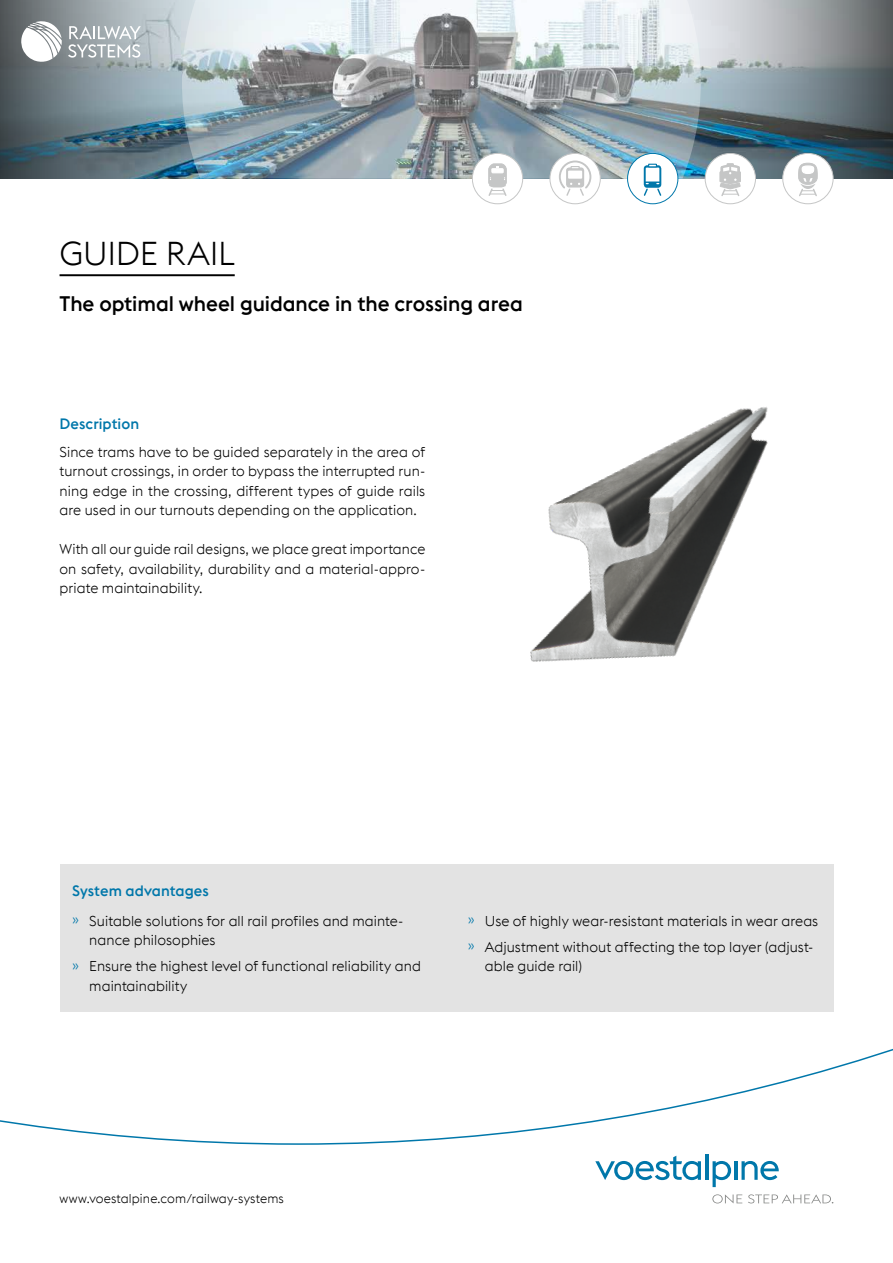
<style>
.page{position:relative;width:893px;height:1263px;background:#fff}
.page>*{position:absolute;margin:0;border:0;box-sizing:border-box;transform-origin:0 0}
.t1{font:300 33px "voestalpine";letter-spacing:-.01em;color:#000}
.t2{font:500 21px "voestalpine";letter-spacing:-.005em;color:#000}
.t3{font:500 15px "voestalpine";letter-spacing:.005em;color:#07a}
.t4{font:300 14.25px/19.5px "voestalpine";letter-spacing:.005em;color:#000}
.t5{font:300 12.75px "voestalpine";letter-spacing:.01em;color:#000}
.s1{color:#07a}
</style>
<div class="page">
<svg style="left:0;top:1048px;width:893px;height:97px"></svg>
<svg style="left:595px;top:1156px;width:106px;height:24px"></svg>
<hr style="left:705px;top:1154px;width:3px;height:26px;background:#07a">
<svg style="left:713px;top:1161px;width:18px;height:26px"></svg>
<hr style="left:734px;top:1161px;width:3px;height:19px;background:#07a">
<svg style="left:741px;top:1161px;width:38px;height:19px"></svg>
<svg style="left:712px;top:1194px;width:30px;height:9px"></svg>
<svg style="left:748px;top:1194px;width:85px;height:9px"></svg>
<svg style="left:0;top:0;width:182px;height:179px;background:#71838b"></svg>
<svg style="left:701px;top:0;width:192px;height:179px;background:#79878f"></svg>
<svg style="left:21px;top:21px;width:41px;height:41px"></svg>
<svg style="left:68px;top:26px;width:73px;height:32px"></svg>
<img style="left:182px;top:0;width:519px;height:179px">
<hr style="left:60px;top:274px;width:175px;height:2px;background:#000">
<img style="left:530px;top:407px;width:238px;height:255px">
<div style="left:60px;top:864px;width:773px;height:148px;background:#e3e3e3"></div>
<div style="left:472px;top:153px;width:51px;height:51px;background:#fff;border-radius:50%"></div>
<div style="left:472px;top:153px;width:51px;height:51px;border:1px solid #c5c6c6;border-radius:50%"></div>
<svg style="left:488px;top:163px;width:19px;height:33px"></svg>
<div style="left:550px;top:153px;width:50px;height:51px;background:#fff;border-radius:50%"></div>
<div style="left:550px;top:153px;width:51px;height:51px;border:1px solid #c5c6c6;border-radius:50%"></div>
<svg style="left:558px;top:160px;width:34px;height:37px"></svg>
<div style="left:705px;top:153px;width:50px;height:51px;background:#fff;border-radius:50%"></div>
<div style="left:705px;top:153px;width:51px;height:51px;border:1px solid #c5c6c6;border-radius:50%"></div>
<svg style="left:720px;top:163px;width:21px;height:33px"></svg>
<div style="left:783px;top:153px;width:50px;height:51px;background:#fff;border-radius:50%"></div>
<div style="left:782px;top:153px;width:51px;height:51px;border:1px solid #c5c6c6;border-radius:50%"></div>
<svg style="left:798px;top:162px;width:20px;height:34px"></svg>
<div style="left:628px;top:153px;width:50px;height:51px;background:#fff;border-radius:50%"></div>
<div style="left:627px;top:153px;width:51px;height:51px;border:1px solid #07a;border-radius:50%"></div>
<svg style="left:643px;top:164px;width:19px;height:32px"></svg>
<h1 class="t1" style="left:60px;top:234px;width:177px">GUIDE RAIL</h1>
<h2 class="t2" style="left:60px;top:291px;width:465px">The optimal wheel guidance in the crossing area</h2>
<p class="t3" style="left:60px;top:414px;width:81px">Description</p>
<p class="t4" style="left:60px;top:442px;width:367px;text-align:justify">Since trams have to be guided separately in the area of turnout crossings, in order to bypass the interrupted run&shy;ning edge in the crossing, different types of guide rails are used in our turnouts depending on the application.</p>
<p class="t4" style="left:60px;top:540px;width:367px;text-align:justify">With all our guide rail designs, we place great importance on safety, availability, durability and a material-appro&shy;priate maintainability.</p>
<p class="t3" style="left:72px;top:882px;width:138px">System advantages</p>
<p class="t4" style="left:89px;top:911px;width:315px;text-indent:-17px"><span class="s1">»</span> Suitable solutions for all rail profiles and mainte&shy;nance philosophies</p>
<p class="t4" style="left:89px;top:956px;width:333px;text-indent:-17px"><span class="s1">»</span> Ensure the highest level of functional reliability and maintainability</p>
<p class="t4" style="left:468px;top:908px;width:352px;line-height:26px"><span class="s1">»</span> Use of highly wear-resistant materials in wear areas <span class="s1">»</span> Adjustment without affecting the top layer (adjust-</p>
<p class="t4" style="left:485px;top:956px;width:99px">able guide rail)</p>
<p class="t5" style="left:60px;top:1191px;width:226px">www.voestalpine.com/railway-systems</p>
</div>
